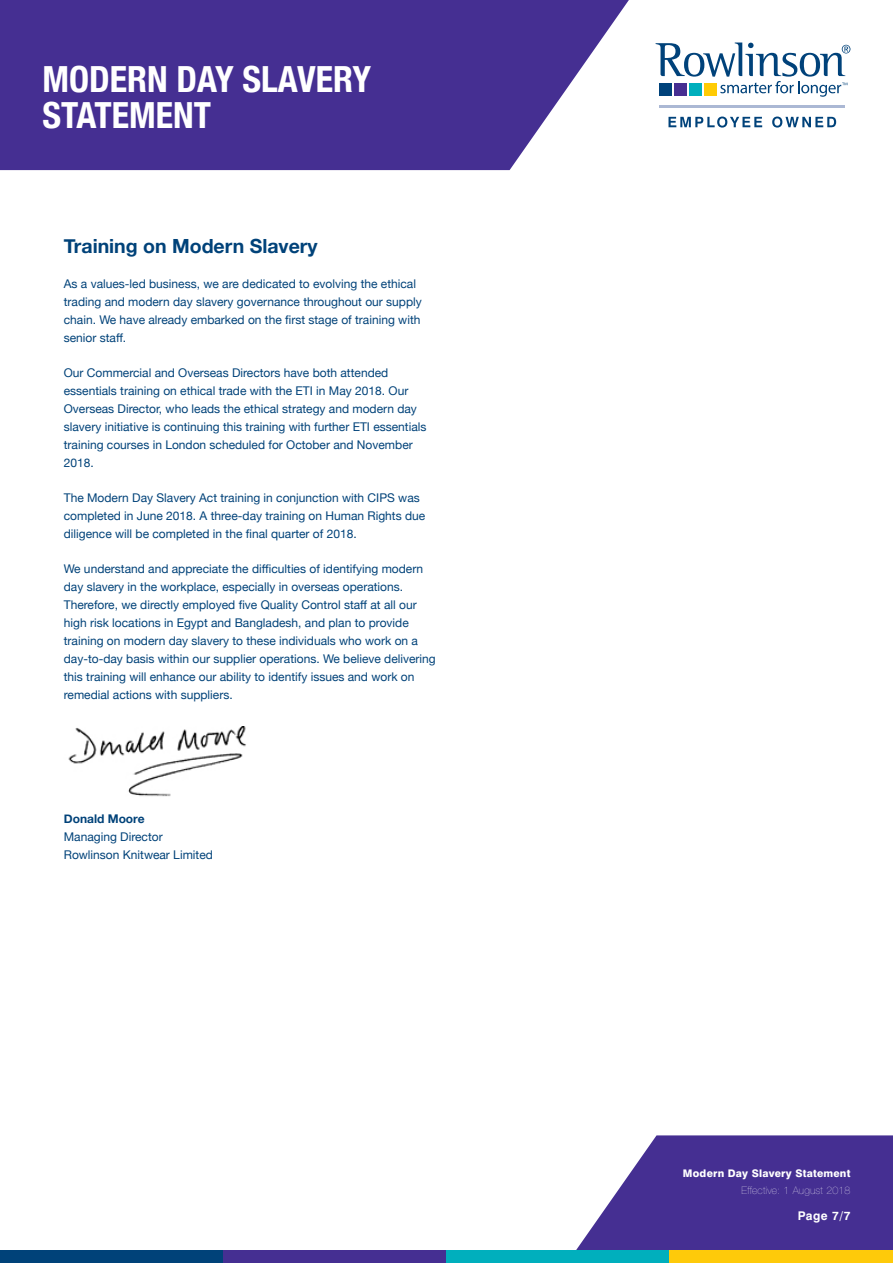
<style>
.page{position:relative;width:893px;height:1263px;background:#fff}
.page>*{position:absolute;margin:0;border:0;box-sizing:border-box;transform-origin:0 0}
.t1{font:700 condensed 36px/36px "Helvetica Neue";color:#fff}
.t2{font:700 19.5px "Helvetica Neue";color:#004279}
.t3{font:12px/18px "Helvetica Neue";color:#004279}
.t4{font:700 12px "Swiss 721 BT";color:#fff}
.t5{font:800 10.5px/16.5px "Swiss 721 BT";letter-spacing:.02em;color:#fff;text-align:right}
.s1{font-weight:700}
.s2{font-family:"Helvetica Neue";font-weight:200}
</style>
<div class="page">
<svg style="left:0;top:0;width:629px;height:170px;background:#56429c"></svg>
<svg style="left:576px;top:1135px;width:317px;height:115px;background:#5d4aa0"></svg>
<div style="left:0;top:1250px;width:223px;height:13px;background:#004279"></div>
<div style="left:223px;top:1250px;width:223px;height:13px;background:#452f92"></div>
<div style="left:446px;top:1250px;width:224px;height:13px;background:#00afbd"></div>
<div style="left:670px;top:1250px;width:223px;height:13px;background:#feca0a"></div>
<svg style="left:656px;top:43px;width:194px;height:54px"></svg>
<svg style="left:668px;top:117px;width:94px;height:11px"></svg>
<svg style="left:772px;top:117px;width:64px;height:11px"></svg>
<hr style="left:659px;top:105px;width:186px;height:3px;background:#abb8d4">
<img style="left:68px;top:727px;width:178px;height:70px">
<p class="t1" style="left:43px;top:58px;width:330px">MODERN DAY SLAVERY<br>STATEMENT</p>
<p class="t2" style="left:64px;top:231px;width:255px">Training on Modern Slavery</p>
<p class="t3" style="left:64px;top:275px;width:360px">As a values-led business, we are dedicated to evolving the ethical trading and modern day slavery governance throughout our supply chain. We have already embarked on the first stage of training with senior staff.</p>
<p class="t3" style="left:64px;top:364px;width:364px">Our Commercial and Overseas Directors have both attended essentials training on ethical trade with the ETI in May 2018. Our Overseas Director, who leads the ethical strategy and modern day slavery initiative is continuing this training with further ETI essentials training courses in London scheduled for October and November 2018.</p>
<p class="t3" style="left:64px;top:489px;width:363px">The Modern Day Slavery Act training in conjunction with CIPS was completed in June 2018. A three-day training on Human Rights due diligence will be completed in the final quarter of 2018.</p>
<p class="t3" style="left:64px;top:560px;width:374px">We understand and appreciate the difficulties of identifying modern day slavery in the workplace, especially in overseas operations.<br>Therefore, we directly employed five Quality Control staff at all our high risk locations in Egypt and Bangladesh, and plan to provide training on modern day slavery to these individuals who work on a day-to-day basis within our supplier operations. We believe delivering this training will enhance our ability to identify issues and work on remedial actions with suppliers.</p>
<p class="t3" style="left:64px;top:811px;width:151px"><span class="s1">Donald Moore<br></span>Managing Director<br>Rowlinson Knitwear Limited</p>
<p class="t5" style="left:683px;top:1165px;width:169px">Modern Day Slavery Statement<br><span class="s2">Effective: 1 August 2018</span></p>
<p class="t4" style="left:798px;top:1209px;width:54px">Page 7/7</p>
</div>
